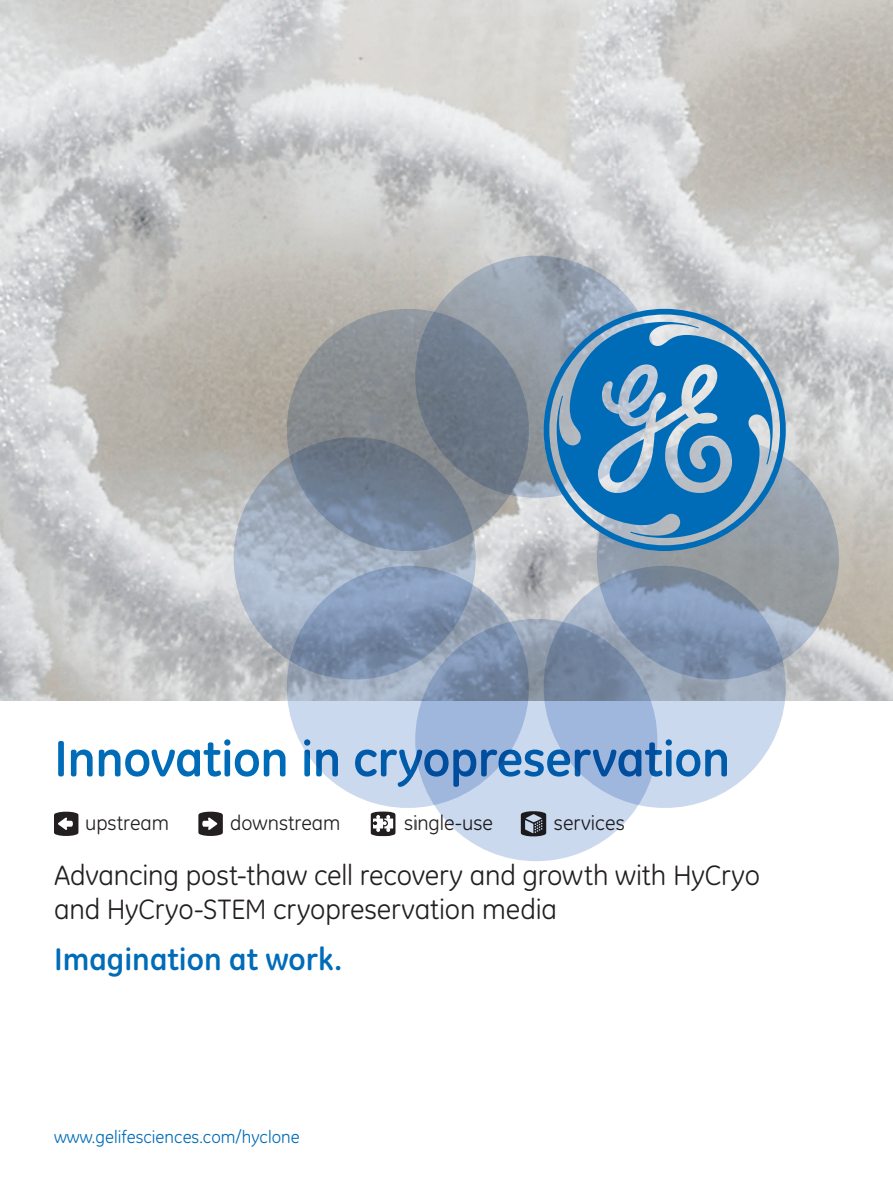
<style>
.page{position:relative;width:893px;height:1191px;background:#fff}
.page>*{position:absolute;margin:0;border:0;box-sizing:border-box;transform-origin:0 0}
.t1{font:700 51px "GE Inspira";letter-spacing:-.01em;color:#006cb7}
.t2{font:700 31.5px "GE Inspira";color:#006cb7}
.t3{font:28.5px/34.2px "GE Inspira";letter-spacing:-.005em;color:#231f20}
.t4{font:20.7px "GE Inspira";color:#231f20}
.t5{font:17.7px "GE Inspira";color:#006cb7}
</style>
<div class="page">
<img style="left:0;top:0;width:893px;height:700px">
<svg style="left:54px;top:811px;width:24px;height:25px"></svg>
<svg style="left:198px;top:811px;width:25px;height:25px"></svg>
<svg style="left:370px;top:811px;width:26px;height:25px"></svg>
<svg style="left:415px;top:256px;width:242px;height:242px;background:#98a2af"></svg>
<svg style="left:415px;top:619px;width:242px;height:242px;background:#bccadc"></svg>
<svg style="left:234px;top:437px;width:242px;height:242px;background:#a5b1c3"></svg>
<svg style="left:597px;top:437px;width:242px;height:242px;background:#989fa6"></svg>
<svg style="left:285px;top:307px;width:245px;height:245px;background:#848c97"></svg>
<svg style="left:542px;top:564px;width:245px;height:245px;background:#a3b3c9"></svg>
<svg style="left:285px;top:564px;width:245px;height:245px;background:#a6b6cd"></svg>
<svg style="left:544px;top:309px;width:242px;height:242px;background:#5a94be"></svg>
<h1 class="t1" style="left:54px;top:725px;width:678px">Innovation in cryopreservation</h1>
<p class="t4" style="left:85px;top:811px;width:86px">upstream</p>
<p class="t4" style="left:230px;top:811px;width:112px">downstream</p>
<p class="t4" style="left:404px;top:811px;width:91px">single-use</p>
<p class="t4" style="left:554px;top:811px;width:72px">services</p>
<p class="t3" style="left:54px;top:858px;width:708px">Advancing post-thaw cell recovery and growth with HyCryo and HyCryo-STEM cryopreservation media</p>
<p class="t2" style="left:54px;top:939px;width:289px">Imagination at work.</p>
<p class="t5" style="left:54px;top:1126px;width:247px">www.gelifesciences.com/hyclone</p>
</div>
